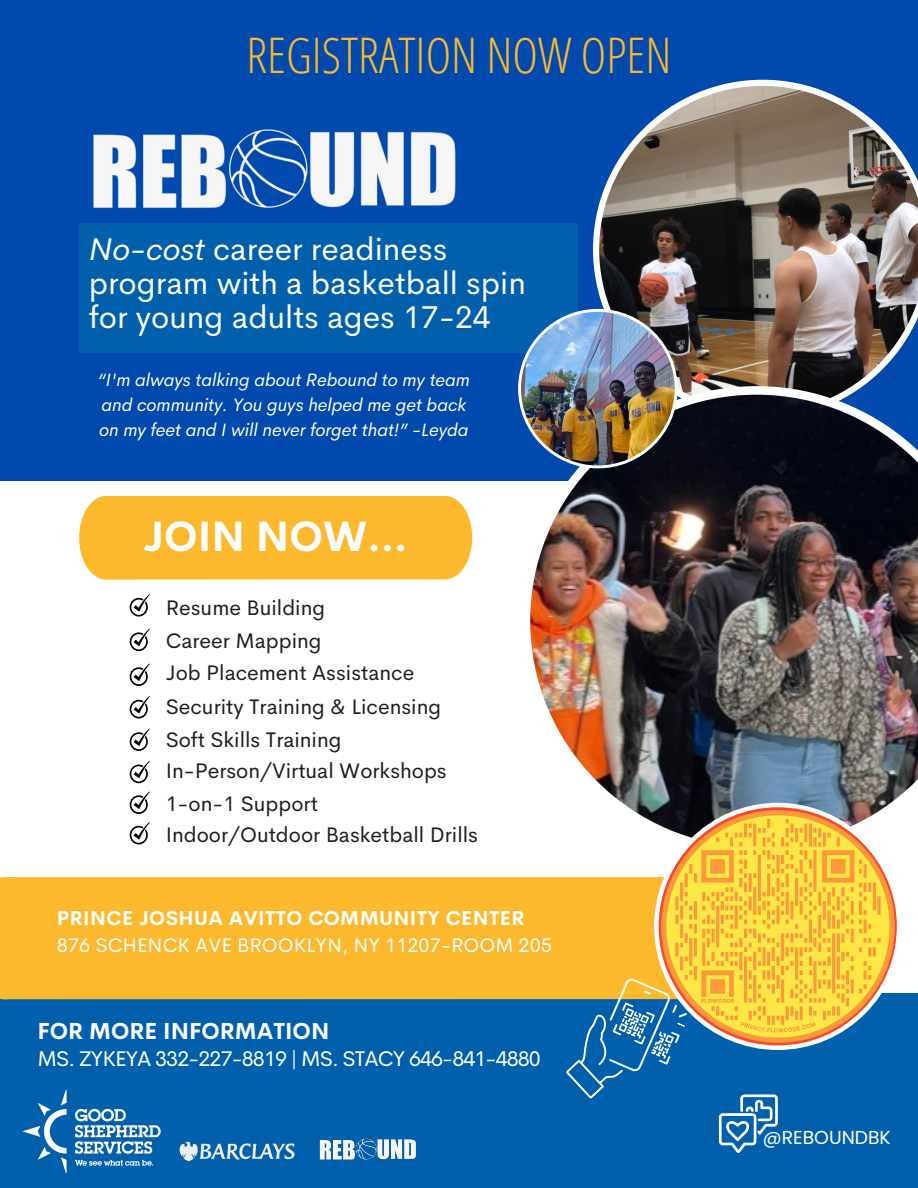
<style>
.page{position:relative;width:918px;height:1188px;background:#fff}
.page>*{position:absolute;margin:0;border:0;box-sizing:border-box;transform-origin:0 0}
.t1{font:300 49.05px "Open Sans Condensed";color:#fdb92e}
.t2{font:700 41.7px "Cerebri Sans";color:#fff}
.t3{font:31.65px/33.8px "Cerebri Sans";color:#fff}
.t4{font:700 22.8px "Cerebri Sans";color:#fff}
.t5{font:21.3px "Cerebri Sans";letter-spacing:-.045em;color:#fff}
.t6{font:21.15px "Cerebri Sans";color:#1e1e1e}
.t7{font:19.8px "Cerebri Sans";color:#fff}
.t8{font:700 19.8px "Cerebri Sans";letter-spacing:.02em;color:#fff}
.t9{font:18.75px "Poppins";color:#fff}
.t10{font:italic 18px/24.8px "Cerebri Sans";color:#fff}
.s1{font-style:italic}
</style>
<div class="page">
<div style="left:0;top:0;width:918px;height:481px;background:#004aad"></div>
<img style="left:593px;top:80px;width:325px;height:306px">
<img style="left:530px;top:386px;width:388px;height:437px">
<div style="left:0;top:994px;width:918px;height:194px;background:#0160ac"></div>
<div style="left:44px;top:877px;width:610px;height:122px;background:#fdb92e"></div>
<div style="left:0;top:877px;width:44px;height:122px;background:#fdb92e"></div>
<svg style="left:130px;top:728px;width:20px;height:23px"></svg>
<svg style="left:130px;top:761px;width:20px;height:22px"></svg>
<svg style="left:130px;top:791px;width:20px;height:23px"></svg>
<svg style="left:130px;top:822px;width:20px;height:22px"></svg>
<div style="left:79px;top:496px;width:393px;height:84px;background:#fdb92e"></div>
<svg style="left:130px;top:696px;width:20px;height:22px"></svg>
<svg style="left:130px;top:663px;width:20px;height:23px"></svg>
<svg style="left:654px;top:803px;width:247px;height:247px"></svg>
<img style="left:93px;top:129px;width:363px;height:79px">
<svg style="left:130px;top:629px;width:20px;height:22px"></svg>
<svg style="left:130px;top:594px;width:20px;height:22px"></svg>
<img style="left:22px;top:1090px;width:139px;height:83px">
<svg style="left:560px;top:977px;width:127px;height:122px"></svg>
<img style="left:179px;top:1141px;width:116px;height:21px">
<img style="left:319px;top:1138px;width:97px;height:22px">
<svg style="left:719px;top:1094px;width:58px;height:59px"></svg>
<div style="left:79px;top:223px;width:499px;height:130px;background:#0160ac"></div>
<img style="left:518px;top:309px;width:160px;height:159px">
<p class="t1" style="left:246px;top:21px;width:427px">REGISTRATION NOW OPEN</p>
<p class="t3" style="left:89px;top:232px;width:439px"><span class="s1">No-cost</span> career readiness program with a basketball spin for young adults ages 17-24</p>
<p class="t10" style="left:98px;top:368px;width:374px">“I'm always talking about Rebound to my team and community. You guys helped me get back on my feet and I will never forget that!” -Leyda</p>
<p class="t2" style="left:144px;top:509px;width:266px">JOIN NOW...</p>
<p class="t6" style="left:166px;top:594px;width:161px">Resume Building</p>
<p class="t6" style="left:166px;top:626px;width:157px">Career Mapping</p>
<p class="t6" style="left:166px;top:659px;width:250px">Job Placement Assistance</p>
<p class="t6" style="left:166px;top:693px;width:277px">Security Training &amp; Licensing</p>
<p class="t6" style="left:166px;top:726px;width:177px">Soft Skills Training</p>
<p class="t6" style="left:166px;top:757px;width:283px">In-Person/Virtual Workshops</p>
<p class="t6" style="left:166px;top:789px;width:154px">1-on-1 Support</p>
<p class="t6" style="left:166px;top:821px;width:314px">Indoor/Outdoor Basketball Drills</p>
<p class="t8" style="left:57px;top:905px;width:469px">PRINCE JOSHUA AVITTO COMMUNITY CENTER</p>
<p class="t7" style="left:57px;top:932px;width:496px">876 SCHENCK AVE BROOKLYN, NY 11207-ROOM 205</p>
<p class="t4" style="left:38px;top:1016px;width:293px">FOR MORE INFORMATION</p>
<p class="t5" style="left:38px;top:1044px;width:505px">MS. ZYKEYA 332-227-8819 | MS. STACY 646-841-4880</p>
<p class="t9" style="left:763px;top:1124px;width:129px">@REBOUNDBK</p>
</div>
